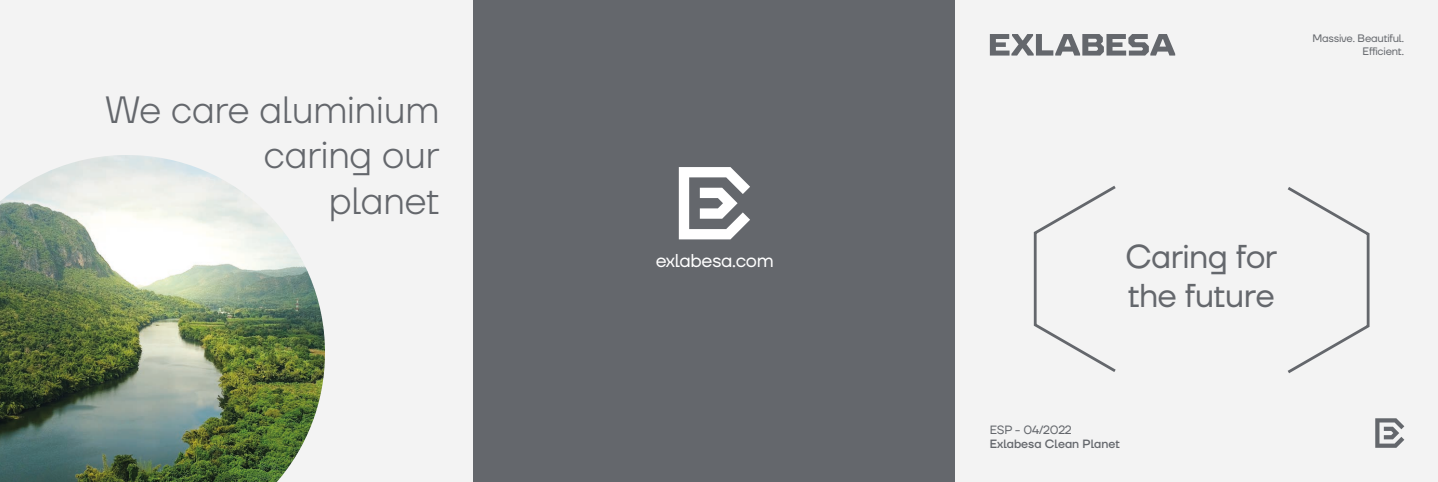
<style>
.page{position:relative;width:1438px;height:482px;background:#fff}
.page>*{position:absolute;margin:0;border:0;box-sizing:border-box;transform-origin:0 0}
.t1{font:300 38px/45.6px "TT Firs Neue";letter-spacing:-.02em;color:#64676c;text-align:right}
.t2{font:33px/39.6px "TT Firs Neue";letter-spacing:-.02em;color:#64676c}
.t3{font:18.6px "TT Firs Neue";letter-spacing:-.02em;color:#fff}
.t4{font:500 12px "TT Firs Neue";color:#64676c}
.t5{font:12px "TT Firs Neue";letter-spacing:-.02em;color:#64676c}
.t6{font:10.8px/13px "TT Firs Neue";letter-spacing:-.02em;color:#64676c;text-align:right}
</style>
<div class="page">
<div style="left:0;top:0;width:473px;height:482px;background:#f3f3f3"></div>
<div style="left:473px;top:0;width:482px;height:482px;background:#64676c"></div>
<div style="left:955px;top:0;width:482px;height:482px;background:#f3f3f3"></div>
<svg style="left:678px;top:167px;width:72px;height:72px"></svg>
<svg style="left:989px;top:34px;width:186px;height:22px"></svg>
<img style="left:0;top:155px;width:325px;height:327px">
<svg style="left:1375px;top:418px;width:29px;height:30px"></svg>
<svg style="left:1287px;top:187px;width:83px;height:187px"></svg>
<svg style="left:1033px;top:185px;width:83px;height:187px"></svg>
<p class="t1" style="left:105px;top:86px;width:336px">We care aluminium caring our<br>planet</p>
<p class="t6" style="left:1312px;top:31px;width:93px">Massive. Beautiful.<br>Efficient.</p>
<p class="t3" style="left:655px;top:248px;width:120px">exlabesa.com</p>
<p class="t2" style="left:1125px;top:236px;width:153px">Caring for the future</p>
<p class="t5" style="left:989px;top:421px;width:83px">ESP - 04/2022</p>
<p class="t4" style="left:989px;top:435px;width:131px">Exlabesa Clean Planet</p>
</div>
